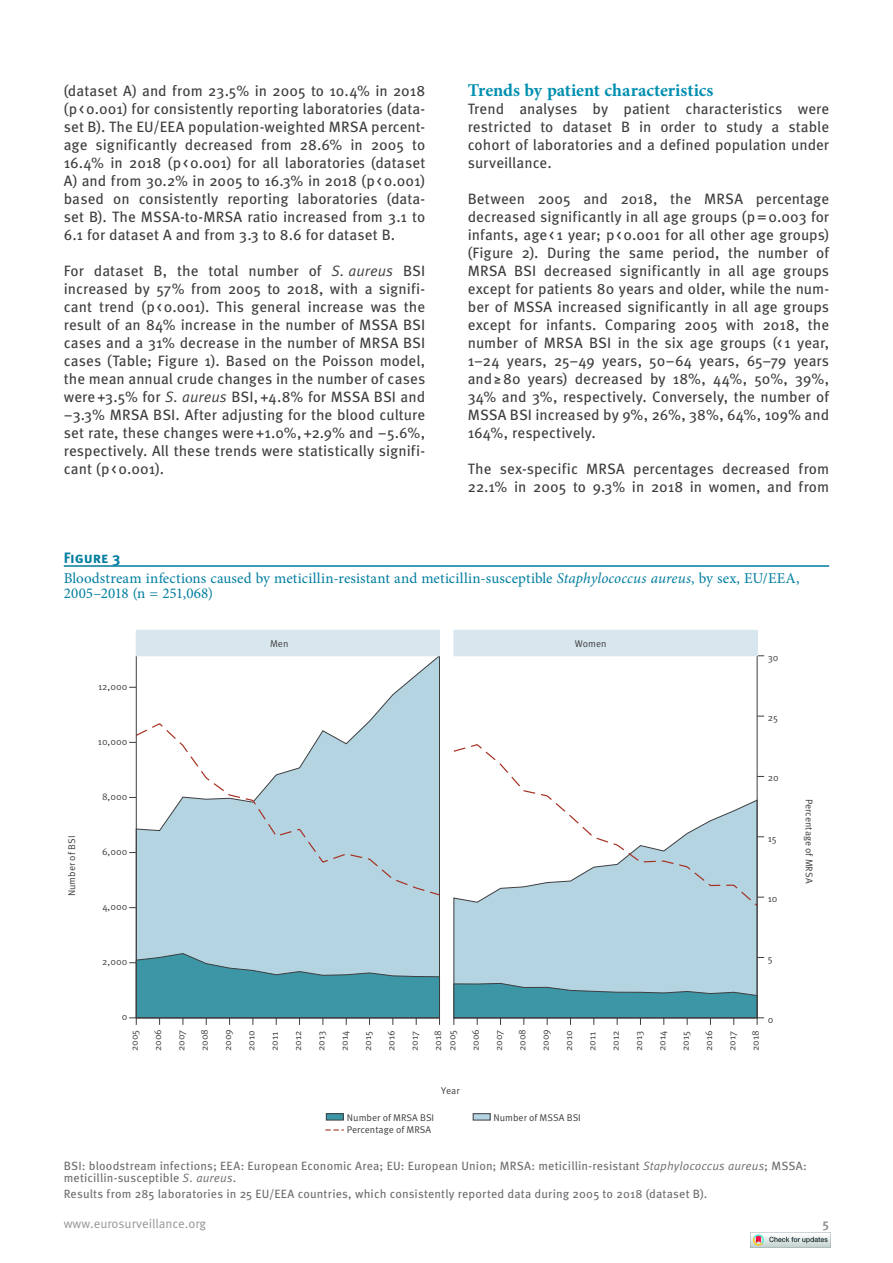
<style>
.page{position:relative;width:893px;height:1263px;background:#fff}
.page>*{position:absolute;margin:0;border:0;box-sizing:border-box;transform-origin:0 0}
.t1{font:700 18px "Minion Pro";letter-spacing:-.005em;color:#008fb0}
.t2{font:15px/18px "Meta Pro";letter-spacing:.005em;color:#3e3e3f;text-align:justify}
.t3{font:15px/15px "Minion Pro";letter-spacing:.01em;color:#007d9f}
.t4{font:700 15px "Meta Pro";letter-spacing:-.005em;color:#007d9f}
.t5{font:12.75px "Meta Pro";color:#939598}
.t6{font:700 12.75px "Meta Pro";color:#939598}
.t7{font:12px/12px "Meta Pro";letter-spacing:.01em;color:#6c6d70}
.t8{font:9.75px/14.2px "Meta Pro";color:#3e3e3f}
.s1{font-style:italic}
</style>
<div class="page">
<hr style="left:64px;top:565px;width:765px;height:2px;background:#007d9f">
<svg style="left:135px;top:655px;width:305px;height:298px"></svg>
<div style="left:453px;top:907px;width:304px;height:76px;background:#b4d4e2"></div>
<svg style="left:135px;top:722px;width:624px;height:185px"></svg>
<hr style="left:757px;top:656px;width:1px;height:362px;background:#3e3e3f">
<hr style="left:136px;top:656px;width:1px;height:362px;background:#3e3e3f">
<svg style="left:129px;top:953px;width:311px;height:72px;background:#69a9b6"></svg>
<svg style="left:453px;top:983px;width:311px;height:42px;background:#6ca9b4"></svg>
<div style="left:136px;top:630px;width:303px;height:26px;background:#d8e7ed"></div>
<div style="left:454px;top:630px;width:303px;height:26px;background:#d8e7ed"></div>
<div style="left:326px;top:1114px;width:17px;height:6px;background:#3c96a5"></div>
<div style="left:326px;top:1113px;width:18px;height:7px;border:1px solid #3e3e3f"></div>
<div style="left:473px;top:1114px;width:17px;height:6px;background:#b4d4e2"></div>
<div style="left:473px;top:1113px;width:17px;height:7px;border:1px solid #3e3e3f"></div>
<svg style="left:325px;top:1129px;width:19px;height:1px"></svg>
<img style="left:750px;top:1232px;width:80px;height:16px">
<p class="t2" style="left:64px;top:82px;width:363px">(dataset A) and from 23.5% in 2005 to 10.4% in 2018 (p&lt;0.001) for consistently reporting laboratories (data&shy;set B). The EU/EEA population-weighted MRSA percent&shy;age significantly decreased from 28.6% in 2005 to 16.4% in 2018 (p&lt;0.001) for all laboratories (dataset A) and from 30.2% in 2005 to 16.3% in 2018 (p&lt;0.001) based on consistently reporting laboratories (data&shy;set B). The MSSA-to-MRSA ratio increased from 3.1 to 6.1 for dataset A and from 3.3 to 8.6 for dataset B.</p>
<p class="t2" style="left:64px;top:262px;width:363px">For dataset B, the total number of <span class="s1">S. aureus</span> BSI increased by 57% from 2005 to 2018, with a signifi&shy;cant trend (p&lt;0.001). This general increase was the result of an 84% increase in the number of MSSA BSI cases and a 31% decrease in the number of MRSA BSI cases (Table; Figure 1). Based on the Poisson model, the mean annual crude changes in the number of cases were+3.5% for <span class="s1">S. aureus</span> BSI,+4.8% for MSSA BSI and −3.3% MRSA BSI. After adjusting for the blood culture set rate, these changes were+1.0%,+2.9% and −5.6%, respectively. All these trends were statistically signifi&shy;cant (p&lt;0.001).</p>
<p class="t1" style="left:468px;top:77px;width:247px">Trends by patient characteristics</p>
<p class="t2" style="left:468px;top:100px;width:363px">Trend analyses by patient characteristics were restricted to dataset B in order to study a stable cohort of laboratories and a defined population under surveillance.</p>
<p class="t2" style="left:468px;top:190px;width:363px">Between 2005 and 2018, the MRSA percentage decreased significantly in all age groups (p=0.003 for infants, age&lt; 1 year; p&lt;0.001 for all other age groups) (Figure 2). During the same period, the number of MRSA BSI decreased significantly in all age groups except for patients 80 years and older, while the num&shy;ber of MSSA increased significantly in all age groups except for infants. Comparing 2005 with 2018, the number of MRSA BSI in the six age groups (&lt; 1 year, 1–24 years, 25–49 years, 50–64 years, 65–79 years and≥80 years) decreased by 18%, 44%, 50%, 39%, 34% and 3%, respectively. Conversely, the number of MSSA BSI increased by 9%, 26%, 38%, 64%, 109% and 164%, respectively.</p>
<p class="t2" style="left:468px;top:460px;width:363px">The sex-specific MRSA percentages decreased from<br>22.1% in 2005 to 9.3% in 2018 in women, and from</p>
<p class="t4" style="left:64px;top:549px;width:58px">Figure 3</p>
<p class="t3" style="left:64px;top:571px;width:737px">Bloodstream infections caused by meticillin-resistant and meticillin-susceptible <span class="s1">Staphylococcus aureus</span>, by sex, EU/EEA,<br>2005–2018 (n = 251,068)</p>
<p class="t8" style="left:65px;top:896px;width:62px;rotate:-90deg">Number of BSI</p>
<p class="t8" style="left:98px;top:679px;width:31px">12,000</p>
<p class="t8" style="left:98px;top:734px;width:31px">10,000</p>
<p class="t8" style="left:102px;top:790px;width:27px">8,000</p>
<p class="t8" style="left:102px;top:845px;width:27px">6,000</p>
<p class="t8" style="left:102px;top:900px;width:27px">4,000</p>
<p class="t8" style="left:102px;top:955px;width:27px">2,000</p>
<p class="t8" style="left:270px;top:637px;width:20px">Men</p>
<p class="t8" style="left:575px;top:637px;width:33px">Women</p>
<p class="t8" style="left:768px;top:650px;width:12px">30</p>
<p class="t8" style="left:768px;top:711px;width:12px">25</p>
<p class="t8" style="left:768px;top:771px;width:13px">20</p>
<p class="t8" style="left:768px;top:831px;width:11px">15</p>
<p class="t8" style="left:768px;top:892px;width:11px">10</p>
<p class="t8" style="left:768px;top:952px;width:6px">5</p>
<p class="t8" style="left:122px;top:1010px;width:7px">0</p>
<p class="t8" style="left:128px;top:1051px;width:23px;rotate:-90deg">2005</p>
<p class="t8" style="left:151px;top:1051px;width:24px;rotate:-90deg">2006</p>
<p class="t8" style="left:174px;top:1051px;width:23px;rotate:-90deg">2007</p>
<p class="t8" style="left:198px;top:1051px;width:24px;rotate:-90deg">2008</p>
<p class="t8" style="left:221px;top:1051px;width:24px;rotate:-90deg">2009</p>
<p class="t8" style="left:244px;top:1051px;width:22px;rotate:-90deg">2010</p>
<p class="t8" style="left:268px;top:1051px;width:21px;rotate:-90deg">2011</p>
<p class="t8" style="left:291px;top:1051px;width:22px;rotate:-90deg">2012</p>
<p class="t8" style="left:314px;top:1051px;width:22px;rotate:-90deg">2013</p>
<p class="t8" style="left:338px;top:1051px;width:22px;rotate:-90deg">2014</p>
<p class="t8" style="left:361px;top:1051px;width:22px;rotate:-90deg">2015</p>
<p class="t8" style="left:384px;top:1051px;width:22px;rotate:-90deg">2016</p>
<p class="t8" style="left:408px;top:1051px;width:22px;rotate:-90deg">2017</p>
<p class="t8" style="left:431px;top:1051px;width:23px;rotate:-90deg">2018<br>2005</p>
<p class="t8" style="left:468px;top:1051px;width:24px;rotate:-90deg">2006</p>
<p class="t8" style="left:492px;top:1051px;width:23px;rotate:-90deg">2007</p>
<p class="t8" style="left:515px;top:1051px;width:24px;rotate:-90deg">2008</p>
<p class="t8" style="left:538px;top:1051px;width:24px;rotate:-90deg">2009</p>
<p class="t8" style="left:562px;top:1051px;width:22px;rotate:-90deg">2010</p>
<p class="t8" style="left:585px;top:1051px;width:21px;rotate:-90deg">2011</p>
<p class="t8" style="left:608px;top:1051px;width:22px;rotate:-90deg">2012</p>
<p class="t8" style="left:632px;top:1051px;width:22px;rotate:-90deg">2013</p>
<p class="t8" style="left:655px;top:1051px;width:22px;rotate:-90deg">2014</p>
<p class="t8" style="left:678px;top:1051px;width:22px;rotate:-90deg">2015</p>
<p class="t8" style="left:702px;top:1051px;width:22px;rotate:-90deg">2016</p>
<p class="t8" style="left:725px;top:1051px;width:22px;rotate:-90deg">2017</p>
<p class="t8" style="left:748px;top:1051px;width:22px;rotate:-90deg">2018</p>
<p class="t8" style="left:768px;top:1012px;width:7px">0</p>
<p class="t8" style="left:441px;top:1083px;width:20px">Year</p>
<p class="t8" style="left:347px;top:1110px;width:89px">Number of MRSA BSI</p>
<p class="t8" style="left:493px;top:1110px;width:89px">Number of MSSA BSI</p>
<p class="t8" style="left:347px;top:1123px;width:86px">Percentage of MRSA</p>
<p class="t8" style="left:816px;top:799px;width:86px;rotate:90deg">Percentage of MRSA</p>
<p class="t7" style="left:64px;top:1160px;width:745px">BSI: bloodstream infections; EEA: European Economic Area; EU: European Union; MRSA: meticillin-resistant <span class="s1">Staphylococcus aureus</span>; MSSA: meticillin-susceptible <span class="s1">S. aureus</span>.</p>
<p class="t7" style="left:64px;top:1188px;width:645px">Results from 285 laboratories in 25 EU/EEA countries, which consistently reported data during 2005 to 2018 (dataset B).</p>
<p class="t5" style="left:64px;top:1215px;width:144px">www.eurosurveillance.org</p>
<p class="t6" style="left:823px;top:1215px;width:8px">5</p>
</div>
